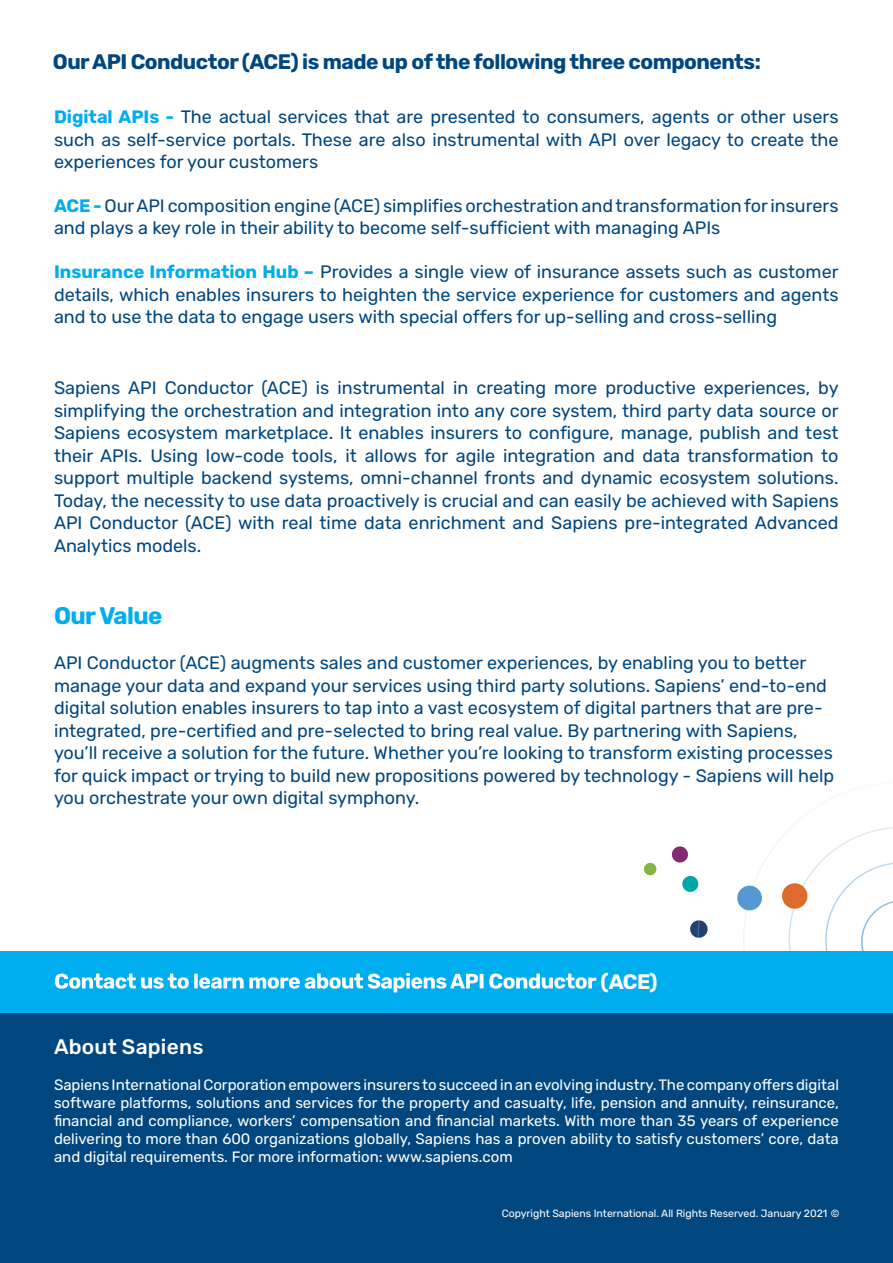
<style>
.page{position:relative;width:893px;height:1263px;background:#fff}
.page>*{position:absolute;margin:0;border:0;box-sizing:border-box;transform-origin:0 0}
.t1{font:700 24px "Rubik";letter-spacing:-.025em;color:#00adef}
.t2{font:700 21px "Rubik";letter-spacing:-.025em;color:#004780}
.t3{font:500 21px "Rubik";letter-spacing:.01em;color:#fff}
.t4{font:700 21px "Rubik";color:#fff}
.t5{font:18px/22.5px "Rubik";color:#004780;text-align:justify}
.t6{font:15px/18px "Rubik";color:#fff;text-align:justify}
.t7{font:10.5px "Rubik";color:#fff}
.s1{font-weight:700;color:#00adef}
</style>
<div class="page">
<svg style="left:644px;top:862px;width:13px;height:14px"></svg>
<svg style="left:672px;top:800px;width:156px;height:151px"></svg>
<svg style="left:736px;top:884px;width:27px;height:28px"></svg>
<svg style="left:775px;top:813px;width:118px;height:138px"></svg>
<div style="left:0;top:951px;width:893px;height:62px;background:#00adef"></div>
<svg style="left:55px;top:973px;width:541px;height:19px"></svg>
<div style="left:0;top:1013px;width:893px;height:250px;background:#004780"></div>
<p class="t2" style="left:53px;top:50px;width:709px">OurAPI Conductor (ACE) is made up ofthe following three components:</p>
<p class="t5" style="left:54px;top:106px;width:786px"><span class="s1">Digital APIs -</span> The actual services that are presented to consumers, agents or other users such as self-service portals. These are also instrumental with API over legacy to create the experiences for your customers</p>
<p class="t5" style="left:54px;top:195px;width:786px"><span class="s1">ACE-</span> OurAPI composition engine (ACE) simplifies orchestration andtransformationforinsurers and plays a key role in their ability to become self-sufficient with managing APIs</p>
<p class="t5" style="left:54px;top:261px;width:786px"><span class="s1">Insurance Information Hub –</span> Provides a single view of insurance assets such as customer details, which enables insurers to heighten the service experience for customers and agents and to use the data to engage users with special offers for up-selling and cross-selling</p>
<p class="t5" style="left:165px;top:377px;width:145px">Conductor (ACE)</p>
<p class="t5" style="left:54px;top:377px;width:786px;text-align:left">Sapiens API<br>simplifying the orchestration and integration into any core system, third party data source or Sapiens ecosystem marketplace. It enables insurers to configure, manage, publish and test their APIs. Using low-code tools, it allows for agile integration and data transformation to support multiple backend systems, omni-channel fronts and dynamic ecosystem solutions.<br>Today, the necessity to use data proactively is crucial and can easily be achieved with Sapiens API Conductor (ACE) with real time data enrichment and Sapiens pre-integrated Advanced Analytics models.</p>
<p class="t5" style="left:316px;top:377px;width:15px">is</p>
<p class="t5" style="left:338px;top:377px;width:109px">instrumental</p>
<p class="t5" style="left:453px;top:377px;width:17px">in</p>
<p class="t5" style="left:476px;top:377px;width:71px">creating</p>
<p class="t5" style="left:605px;top:377px;width:92px">productive</p>
<p class="t5" style="left:704px;top:377px;width:108px">experiences,</p>
<p class="t5" style="left:818px;top:377px;width:22px">by</p>
<p class="t5" style="left:554px;top:377px;width:45px">more</p>
<h1 class="t1" style="left:54px;top:602px;width:110px">OurValue</h1>
<p class="t5" style="left:54px;top:652px;width:774px">API Conductor (ACE) augments sales and customer experiences, by enabling you to better manage your data and expand your services using third party solutions. Sapiens’ end-to-end</p>
<p class="t5" style="left:54px;top:719px;width:745px">integrated, pre-certified and pre-selected to bring real value. By partnering with Sapiens,</p>
<p class="t5" style="left:54px;top:697px;width:770px">digital solution enables insurers to tap into a vast ecosystem of digital partners that are pre-</p>
<p class="t5" style="left:54px;top:742px;width:782px">you l l’ receive a solution for the future. Whether you r e’ looking to transform existing processes for quick impact or trying to build new propositions powered by technology - Sapiens will help you orchestrate your own digital symphony.</p>
<p class="t4" style="left:601px;top:970px;width:57px">)ACE)</p>
<p class="t3" style="left:54px;top:1035px;width:151px">About Sapiens</p>
<p class="t6" style="left:54px;top:1076px;width:786px">SapiensInternationalCorporationempowersinsurerstosucceedinanevolvingindustry.Thecompanyoffersdigital software platforms, solutions and services for the property and casualty, life, pension and annuity, reinsurance, financial and compliance, workers’ compensation and financial markets. With more than 35 years of experience delivering to more than 600 organizations globally, Sapiens has a proven ability to satisfy customers’ core, data and digital requirements. For more information: www.sapiens.com</p>
<p class="t7" style="left:502px;top:1207px;width:339px">Copyright Sapiens International. All Rights Reserved. January 2021 ©</p>
</div>
